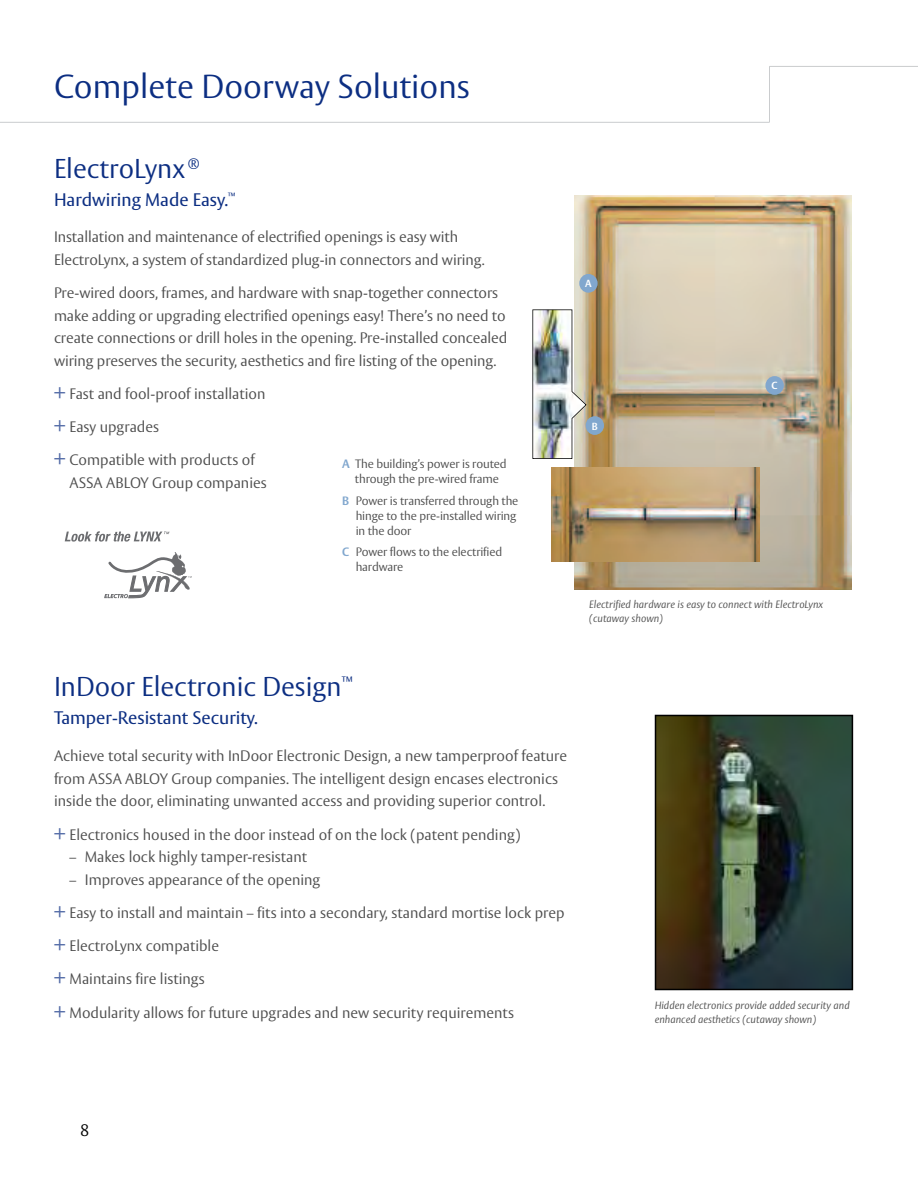
<style>
.page{position:relative;width:918px;height:1188px;background:#fff}
.page>*{position:absolute;margin:0;border:0;box-sizing:border-box;transform-origin:0 0}
.t1{font:300 33px "ASSA Vesta";color:#0c2e82}
.t2{font:300 27px "ASSA Vesta";color:#0c2e82}
.t3{font:18px "ASSA Vesta";color:#0c2e82}
.t4{font:300 16.5px "ASSA Vesta";color:#000}
.t5{font:300 15px/22.5px "ASSA Vesta";color:#4d4d4d}
.t6{font:300 12px/15px "ASSA Vesta";letter-spacing:-.01em;color:#4d4d4d}
.t7{font:italic 300 10.5px/13.5px "ASSA Vesta";color:#4d4d4d}
.t8{font:700 10.2px "ASSA Vesta";color:#fff}
.s1{font-weight:400;font-size:18px;color:#556da8}
.s2{font-weight:700;color:#81a7ce}
</style>
<div class="page">
<hr style="left:770px;top:66px;width:148px;height:1px;background:#caccce">
<hr style="left:769px;top:66px;width:1px;height:56px;background:#caccce">
<hr style="left:0;top:122px;width:770px;height:1px;background:#caccce">
<img style="left:574px;top:196px;width:278px;height:394px">
<div style="left:579px;top:274px;width:19px;height:19px;background:#81a7ce;border-radius:50%"></div>
<div style="left:765px;top:376px;width:19px;height:19px;background:#81a7ce;border-radius:50%"></div>
<div style="left:586px;top:416px;width:18px;height:19px;background:#81a7ce;border-radius:50%"></div>
<img style="left:552px;top:467px;width:208px;height:95px">
<img style="left:532px;top:309px;width:55px;height:150px">
<svg style="left:104px;top:552px;width:88px;height:46px"></svg>
<svg style="left:65px;top:531px;width:104px;height:11px"></svg>
<img style="left:658px;top:718px;width:192px;height:269px">
<div style="left:655px;top:715px;width:198px;height:275px;border:2px solid #000"></div>
<h1 class="t1" style="left:54px;top:74px;width:417px">Complete Doorway Solutions</h1>
<h2 class="t2" style="left:54px;top:159px;width:147px">ElectroLynx <sup>®</sup></h2>
<p class="t3" style="left:54px;top:193px;width:183px">Hardwiring Made Easy.<sup>™</sup></p>
<p class="t5" style="left:54px;top:227px;width:432px">Installation and maintenance of electrified openings is easy with<br>ElectroLynx, a system of standardized plug-in connectors and wiring.</p>
<p class="t5" style="left:54px;top:283px;width:455px">Pre-wired doors, frames, and hardware with snap-together connectors make adding or upgrading electrified openings easy! There’s no need to create connections or drill holes in the opening. Pre-installed concealed wiring preserves the security, aesthetics and fire listing of the opening.</p>
<p class="t5" style="left:54px;top:384px;width:213px"><span class="s1">+</span> Fast and fool-proof installation</p>
<p class="t5" style="left:54px;top:417px;width:107px"><span class="s1">+</span> Easy upgrades</p>
<p class="t5" style="left:70px;top:451px;width:199px;text-indent:-16px"><span class="s1">+</span> Compatible with products of<br>ASSA ABLOY Group companies</p>
<p class="t6" style="left:342px;top:458px;width:166px;text-align:center"><span class="s2">A</span> The building’s power is routed through the pre-wired frame</p>
<p class="t6" style="left:356px;top:494px;width:164px;text-indent:-14px"><span class="s2">B</span> Power is transferred through the hinge to the pre-installed wiring in the door</p>
<p class="t6" style="left:356px;top:546px;width:148px;text-indent:-14px"><span class="s2">C</span> Power flows to the electrified hardware</p>
<h2 class="t2" style="left:54px;top:677px;width:301px">InDoor Electronic Design<sup>™</sup></h2>
<p class="t3" style="left:54px;top:712px;width:205px">Tamper-Resistant Security.</p>
<p class="t8" style="left:585px;top:280px;width:8px">A</p>
<p class="t8" style="left:592px;top:422px;width:7px">B</p>
<p class="t8" style="left:772px;top:382px;width:7px">C</p>
<p class="t7" style="left:589px;top:599px;width:235px">Electrified hardware is easy to connect with ElectroLynx (cutaway shown)</p>
<p class="t5" style="left:54px;top:746px;width:515px">Achieve total security with InDoor Electronic Design, a new tamperproof feature from ASSA ABLOY Group companies. The intelligent design encases electronics inside the door, eliminating unwanted access and providing superior control.</p>
<p class="t5" style="left:54px;top:825px;width:468px"><span class="s1">+</span> Electronics housed in the door instead of on the lock (patent pending)</p>
<p class="t5" style="left:70px;top:847px;width:239px">– Makes lock highly tamper-resistant</p>
<p class="t5" style="left:70px;top:870px;width:252px">– Improves appearance of the opening</p>
<p class="t5" style="left:54px;top:903px;width:512px"><span class="s1">+</span> Easy to install and maintain – fits into a secondary, standard mortise lock prep</p>
<p class="t5" style="left:54px;top:936px;width:167px"><span class="s1">+</span> ElectroLynx compatible</p>
<p class="t5" style="left:54px;top:970px;width:152px"><span class="s1">+</span> Maintains fire listings</p>
<p class="t5" style="left:54px;top:1003px;width:462px"><span class="s1">+</span> Modularity allows for future upgrades and new security requirements</p>
<p class="t7" style="left:655px;top:1000px;width:197px">Hidden electronics provide added security and enhanced aesthetics (cutaway shown)</p>
<p class="t4" style="left:80px;top:1124px;width:11px">8</p>
</div>
